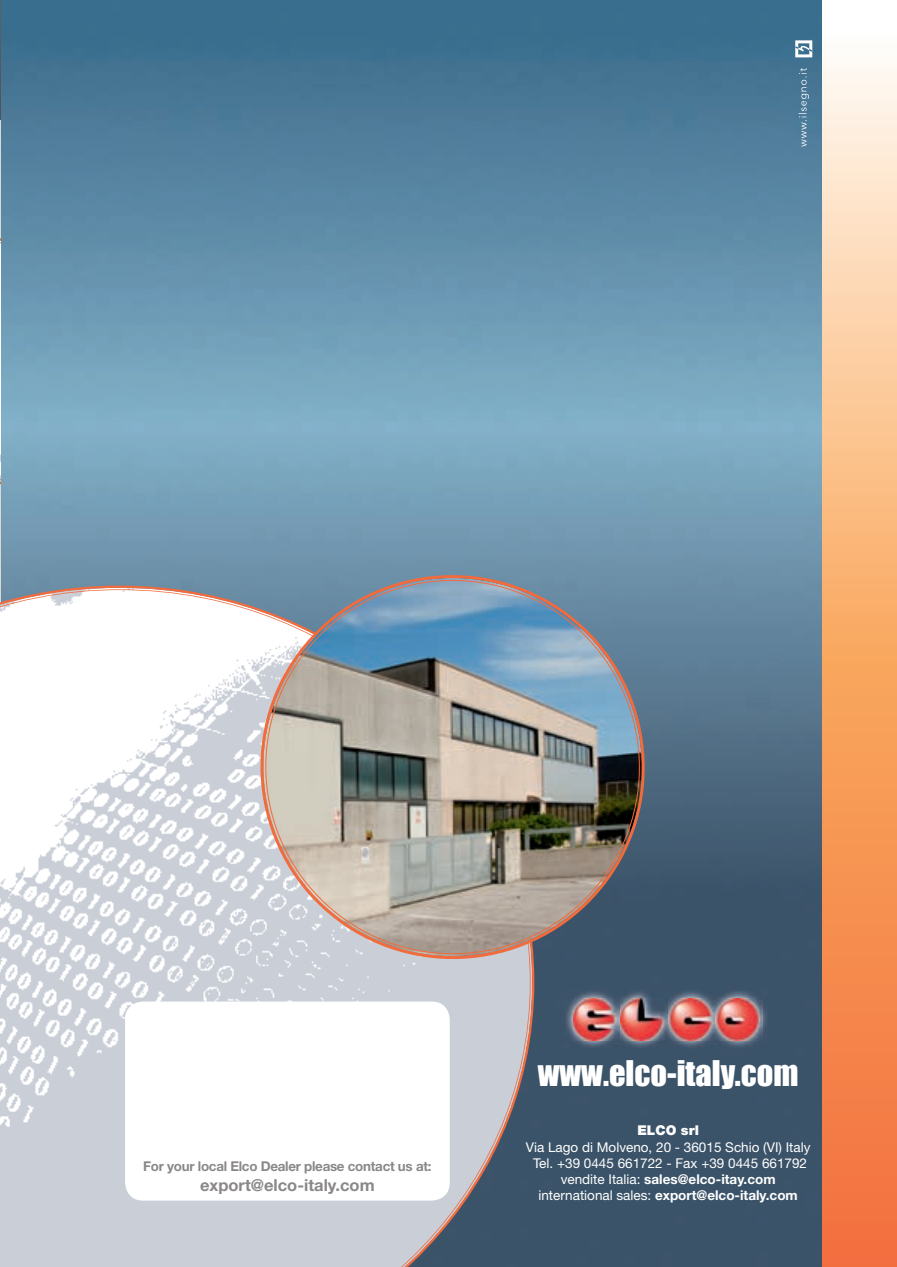
<style>
.page{position:relative;width:897px;height:1267px;background:#fff}
.page>*{position:absolute;margin:0;border:0;box-sizing:border-box;transform-origin:0 0}
.t1{font:32.4px "Impact";color:#fff}
.t2{font:700 16.5px "Helvetica Neue LT Std";color:#8a8787}
.t3{font:13.5px/16.2px "Helvetica Neue LT Std";color:#fff;text-align:center}
.t4{font:700 13.5px "Helvetica Neue LT Std";letter-spacing:-.02em;color:#8a8787}
.t5{font:900 13.5px "Helvetica Neue LT Std";color:#fff}
.s1{font-weight:700}
</style>
<div class="page">
<hr style="left:0;top:0;width:2px;height:1266px;background:#d8d9d7">
<svg style="left:0;top:218px;width:2px;height:286px"></svg>
<img style="left:0;top:0;width:2px;height:162px">
<img style="left:2px;top:0;width:820px;height:1266px">
<svg style="left:798px;top:68px;width:10px;height:79px"></svg>
<svg style="left:795px;top:40px;width:17px;height:17px"></svg>
<svg style="left:822px;top:64px;width:74px;height:1202px;background:#f8ac78"></svg>
<svg style="left:0;top:589px;width:530px;height:677px;fill:#c9ced7"></svg>
<svg style="left:237px;top:551px;width:431px;height:431px;background:#869cad"></svg>
<img style="left:241px;top:556px;width:422px;height:422px">
<div style="left:125px;top:1001px;width:324px;height:199px;background:#fff;border-radius:18px"></div>
<img style="left:562px;top:988px;width:205px;height:60px">
<img style="left:573px;top:998px;width:189px;height:41px">
<p class="t4" style="left:143px;top:1158px;width:290px">For your local Elco Dealer please contact us at:</p>
<p class="t2" style="left:200px;top:1174px;width:176px">export@elco-italy.com</p>
<h1 class="t1" style="left:538px;top:1048px;width:262px">www.elco-italy.com</h1>
<p class="t5" style="left:637px;top:1122px;width:63px">ELCO srl</p>
<p class="t3" style="left:525px;top:1138px;width:286px">Via Lago di Molveno, 20 - 36015 Schio (VI) Italy Tel. +39 0445 661722 - Fax +39 0445 661792 vendite Italia: <span class="s1">sales@elco-itay.com </span>international sales: <span class="s1">export@elco-italy.com</span></p>
</div>
